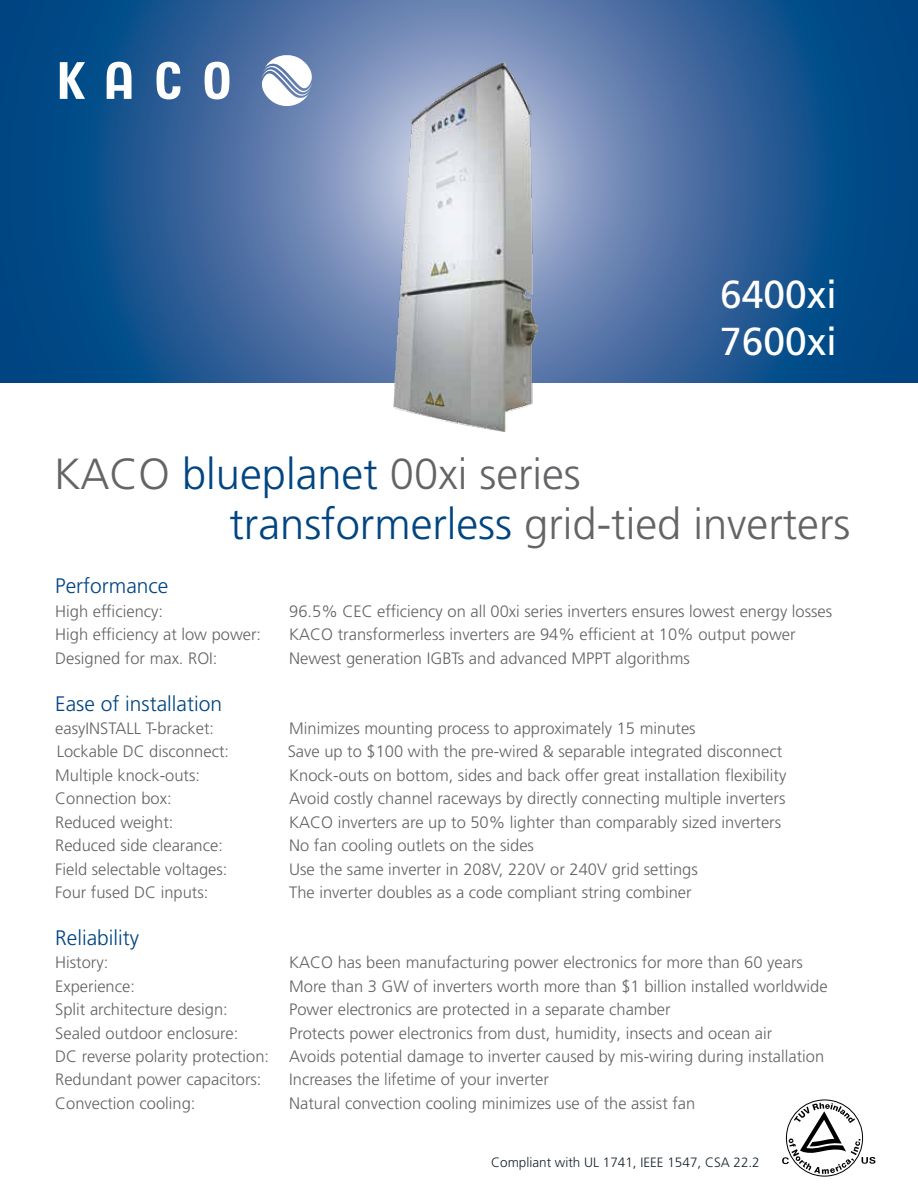
<style>
.page{position:relative;width:918px;height:1188px;background:#fff}
.page>*{position:absolute;margin:0;border:0;box-sizing:border-box;transform-origin:0 0}
.t1{font:300 43.5px/50.6px "Frutiger LT Pro";color:#636466}
.t2{font:39px/46.8px "Frutiger LT Pro";color:#fff}
.t3{font:300 21px "Frutiger LT Pro";color:#004582}
.t4{font:300 16.5px/23.4px "Frutiger LT Pro";color:#636466}
.t5{font:300 13.5px "Frutiger LT Pro";color:#17252d}
.s1{color:#004582}
</style>
<div class="page">
<svg style="left:782px;top:1103px;width:93px;height:71px"></svg>
<svg style="left:0;top:0;width:918px;height:382px"></svg>
<img style="left:393px;top:62px;width:145px;height:370px">
<svg style="left:60px;top:62px;width:169px;height:37px"></svg>
<svg style="left:261px;top:55px;width:51px;height:51px"></svg>
<h2 class="t2" style="left:720px;top:271px;width:119px">6400xi<br>7600xi</h2>
<h1 class="t1" style="left:229px;top:449px;width:623px;text-indent:-175px">KACO <span class="s1">blueplanet</span> 00xi series <span class="s1">transformerless</span> grid-tied inverters</h1>
<p class="t3" style="left:55px;top:574px;width:115px">Performance</p>
<p class="t4" style="left:55px;top:600px;width:109px">High efficiency:</p>
<p class="t4" style="left:289px;top:600px;width:545px">96.5% CEC efficiency on all 00xi series inverters ensures lowest energy losses</p>
<p class="t4" style="left:55px;top:623px;width:207px">High efficiency at low power:</p>
<p class="t4" style="left:289px;top:623px;width:508px">KACO transformerless inverters are 94% efficient at 10% output power</p>
<p class="t4" style="left:55px;top:646px;width:164px">Designed for max. ROI:</p>
<p class="t4" style="left:289px;top:646px;width:402px">Newest generation IGBTs and advanced MPPT algorithms</p>
<p class="t3" style="left:55px;top:691px;width:168px">Ease of installation</p>
<p class="t4" style="left:55px;top:717px;width:160px">easyINSTALL T-bracket:</p>
<p class="t4" style="left:289px;top:717px;width:408px">Minimizes mounting process to approximately 15 minutes</p>
<p class="t4" style="left:57px;top:740px;width:174px">Lockable DC disconnect:</p>
<p class="t4" style="left:288px;top:740px;width:496px">Save up to $100 with the pre-wired &amp; separable integrated disconnect</p>
<p class="t4" style="left:55px;top:764px;width:146px">Multiple knock-outs:</p>
<p class="t4" style="left:289px;top:764px;width:499px">Knock-outs on bottom, sides and back offer great installation flexibility</p>
<p class="t4" style="left:55px;top:787px;width:118px">Connection box:</p>
<p class="t4" style="left:289px;top:787px;width:498px">Avoid costly channel raceways by directly connecting multiple inverters</p>
<p class="t4" style="left:55px;top:810px;width:120px">Reduced weight:</p>
<p class="t4" style="left:289px;top:810px;width:493px">KACO inverters are up to 50% lighter than comparably sized inverters</p>
<p class="t4" style="left:55px;top:834px;width:169px">Reduced side clearance:</p>
<p class="t4" style="left:289px;top:834px;width:246px">No fan cooling outlets on the sides</p>
<p class="t4" style="left:55px;top:857px;width:174px">Field selectable voltages:</p>
<p class="t4" style="left:289px;top:857px;width:410px">Use the same inverter in 208V, 220V or 240V grid settings</p>
<p class="t4" style="left:55px;top:881px;width:155px">Four fused DC inputs:</p>
<p class="t4" style="left:289px;top:881px;width:404px">The inverter doubles as a code compliant string combiner</p>
<p class="t3" style="left:55px;top:925px;width:85px">Reliability</p>
<p class="t4" style="left:55px;top:951px;width:55px">History:</p>
<p class="t4" style="left:289px;top:951px;width:515px">KACO has been manufacturing power electronics for more than 60 years</p>
<p class="t4" style="left:55px;top:974px;width:81px">Experience:</p>
<p class="t4" style="left:289px;top:974px;width:540px">More than 3 GW of inverters worth more than $1 billion installed worldwide</p>
<p class="t4" style="left:55px;top:998px;width:174px">Split architecture design:</p>
<p class="t4" style="left:289px;top:998px;width:383px">Power electronics are protected in a separate chamber</p>
<p class="t4" style="left:55px;top:1021px;width:185px">Sealed outdoor enclosure:</p>
<p class="t4" style="left:55px;top:1021px;width:771px;text-indent:234px">Protects power electronics from dust, humidity, insects and ocean air<br>DC reverse polarity protection: Avoids potential damage to inverter caused by mis-wiring during installation<br>Redundant power capacitors:</p>
<p class="t4" style="left:289px;top:1068px;width:261px">Increases the lifetime of your inverter</p>
<p class="t4" style="left:55px;top:1092px;width:142px">Convection cooling:</p>
<p class="t4" style="left:289px;top:1092px;width:408px">Natural convection cooling minimizes use of the assist fan</p>
<p class="t5" style="left:491px;top:1154px;width:270px">Compliant with UL 1741, IEEE 1547, CSA 22.2</p>
</div>
